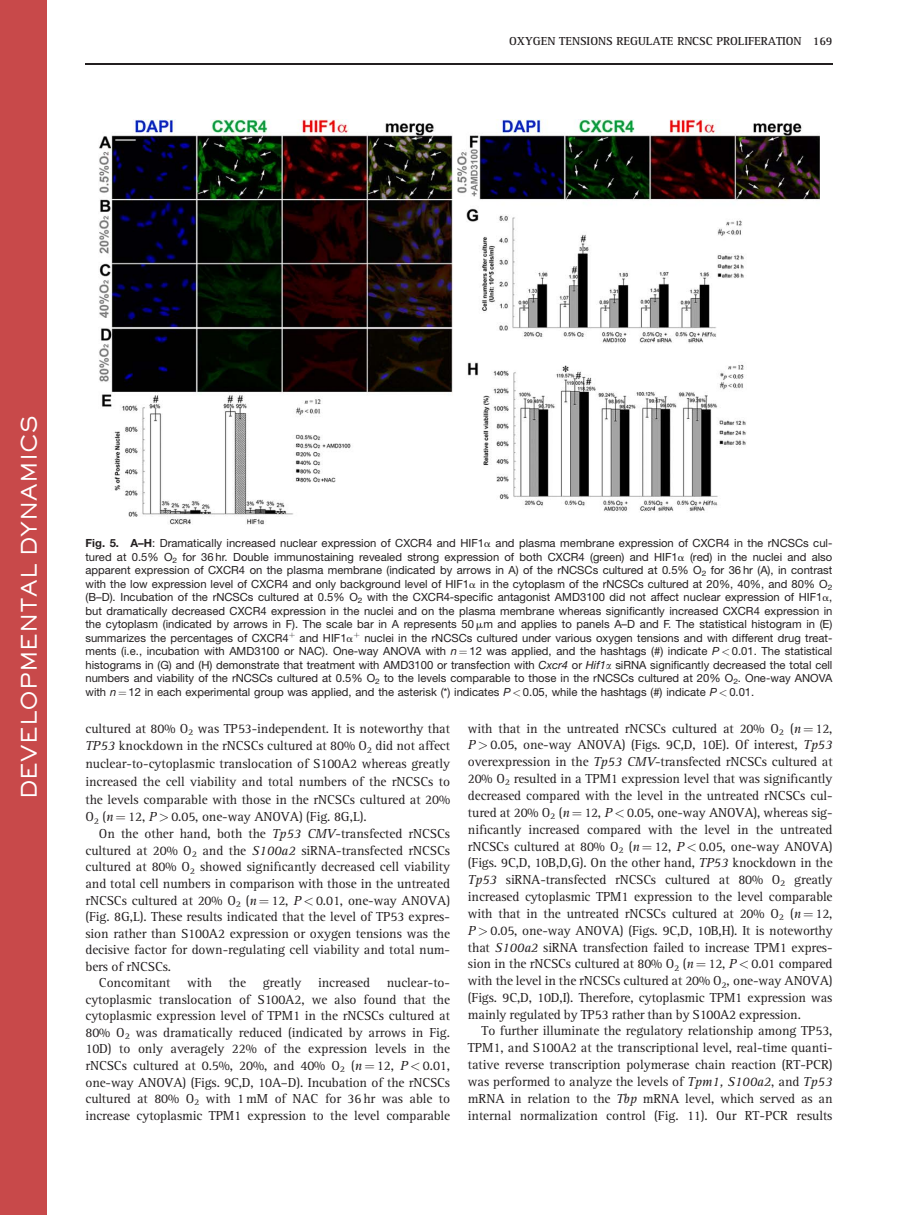
<style>
.page{position:relative;width:918px;height:1215px;background:#fff}
.page>*{position:absolute;margin:0;border:0;box-sizing:border-box;transform-origin:0 0}
.t1{font:500 21px "AT Sackers Gothic";color:#fff}
.t2{font:13.5px/16.8px "Adv O Tac 89 c 4 c 3";color:#231f20;text-align:justify}
.t3{font:12px "Adv OT25553 a 69.B";color:#231f20}
.t4{font:11.25px/13.5px "Adv Helneu R";color:#231f20;text-align:justify}
.s1{font-family:"Adv Helneu B"}
.s2{font-family:"Adv P80675"}
.s3{font-family:"Adv Helneu I"}
.s4{font-family:"Adv P4 C4 E74"}
.s5{font-family:"Adv P4 C4 E51"}
.s6{font-family:"Adv PSMP10"}
.s7{font-family:"Adv O Te 9 d 89148.I"}
</style>
<div class="page">
<div style="left:0;top:0;width:47px;height:1215px;background:#c8494a"></div>
<img style="left:99px;top:120px;width:721px;height:405px">
<hr style="left:85px;top:63px;width:748px;height:1px;background:#231f20">
<p class="t3" style="left:509px;top:36px;width:325px">OXYGEN TENSIONS REGULATE RNCSC PROLIFERATION 169</p>
<h1 class="t1" style="left:21px;top:799px;width:385px;rotate:-90deg">DEVELOPMENTAL DYNAMICS</h1>
<p class="t4" style="left:85px;top:538px;width:749px"><span class="s1">Fig. 5. A–H</span>: Dramatically increased nuclear expression of CXCR4 and HIF1<span class="s2">a</span> and plasma membrane expression of CXCR4 in the rNCSCs cul&shy;tured at 0.5% O<sub>2</sub> for 36 hr. Double immunostaining revealed strong expression of both CXCR4 (green) and HIF1<span class="s2">a</span> (red) in the nuclei and also apparent expression of CXCR4 on the plasma membrane (indicated by arrows in A) of the rNCSCs cultured at 0.5% O<sub>2</sub> for 36 hr (A), in contrast with the low expression level of CXCR4 and only background level of HIF1<span class="s2">a</span> in the cytoplasm of the rNCSCs cultured at 20%, 40%, and 80% O<sub>2 </sub>(B–D). Incubation of the rNCSCs cultured at 0.5% O<sub>2</sub> with the CXCR4-specific antagonist AMD3100 did not affect nuclear expression of HIF1<span class="s2">a</span>, but dramatically decreased CXCR4 expression in the nuclei and on the plasma membrane whereas significantly increased CXCR4 expression in the cytoplasm (indicated by arrows in F). The scale bar in A represents 50 <span class="s2">m</span>m and applies to panels A–D and F. The statistical histogram in (E) summarizes the percentages of CXCR4<sup>þ</sup> and HIF1<span class="s2">a</span><sup>þ</sup> nuclei in the rNCSCs cultured under various oxygen tensions and with different drug treat&shy;ments (i.e., incubation with AMD3100 or NAC). One-way ANOVA with <span class="s3">n</span> <span class="s4">¼</span> 12 was applied, and the hashtags (#) indicate <span class="s3">P</span> <span class="s5">&lt;</span> 0.01. The statistical histograms in (G) and (H) demonstrate that treatment with AMD3100 or transfection with <span class="s3">Cxcr4</span> or <span class="s3">Hif1</span><span class="s6">a</span> siRNA significantly decreased the total cell numbers and viability of the rNCSCs cultured at 0.5% O<sub>2</sub> to the levels comparable to those in the rNCSCs cultured at 20% O<sub>2</sub>. One-way ANOVA with <span class="s3">n</span> <span class="s4">¼</span> 12 in each experimental group was applied, and the asterisk (*) indicates <span class="s3">P</span> <span class="s5">&lt;</span> 0.05, while the hashtags (#) indicate <span class="s3">P</span> <span class="s5">&lt;</span> 0.01.</p>
<p class="t2" style="left:85px;top:720px;width:366px;line-height:17.7px">cultured at 80% O<sub>2</sub> was TP53-independent. It is noteworthy that <span class="s7">TP53</span> knockdown in the rNCSCs cultured at 80% O<sub>2</sub> did not affect nuclear-to-cytoplasmic translocation of S100A2 whereas greatly increased the cell viability and total numbers of the rNCSCs to the levels comparable with those in the rNCSCs cultured at 20% O<sub>2</sub> (<span class="s7">n</span> <span class="s4">¼</span> 12, <span class="s7">P</span> <span class="s5">&gt;</span> 0.05, one-way ANOVA) (Fig. 8G,L).</p>
<p class="t2" style="left:85px;top:827px;width:366px;text-indent:14px">On the other hand, both the <span class="s7">Tp53 CMV</span>-transfected rNCSCs cultured at 20% O<sub>2</sub> and the <span class="s7">S100a2</span> siRNA-transfected rNCSCs cultured at 80% O<sub>2</sub> showed significantly decreased cell viability and total cell numbers in comparison with those in the untreated rNCSCs cultured at 20% O<sub>2</sub> (<span class="s7">n</span> <span class="s4">¼</span> 12, <span class="s7">P</span> <span class="s5">&lt;</span> 0.01, one-way ANOVA) (Fig. 8G,L). These results indicated that the level of TP53 expres&shy;sion rather than S100A2 expression or oxygen tensions was the decisive factor for down-regulating cell viability and total num&shy;bers of rNCSCs.</p>
<p class="t2" style="left:85px;top:976px;width:366px;text-indent:14px">Concomitant with the greatly increased nuclear-to&shy;cytoplasmic translocation of S100A2, we also found that the cytoplasmic expression level of TPM1 in the rNCSCs cultured at 80% O<sub>2</sub> was dramatically reduced (indicated by arrows in Fig.<br>10D) to only averagely 22% of the expression levels in the rNCSCs cultured at 0.5%, 20%, and 40% O<sub>2</sub> (<span class="s7">n</span> <span class="s4">¼</span> 12, <span class="s7">P</span> <span class="s5">&lt;</span> 0.01, one-way ANOVA) (Figs. 9C,D, 10A–D). Incubation of the rNCSCs cultured at 80% O<sub>2</sub> with 1 mM of NAC for 36 hr was able to increase cytoplasmic TPM1 expression to the level comparable</p>
<p class="t2" style="left:468px;top:721px;width:366px">with that in the untreated rNCSCs cultured at 20% O<sub>2</sub> (<span class="s7">n</span> <span class="s4">¼</span> 12, <span class="s7">P</span> <span class="s5">&gt;</span> 0.05, one-way ANOVA) (Figs. 9C,D, 10E). Of interest, <span class="s7">Tp53 </span>overexpression in the <span class="s7">Tp53 CMV</span>-transfected rNCSCs cultured at 20% O<sub>2</sub> resulted in a TPM1 expression level that was significantly decreased compared with the level in the untreated rNCSCs cul&shy;tured at 20% O<sub>2</sub> (<span class="s7">n</span> <span class="s4">¼</span> 12, <span class="s7">P</span> <span class="s5">&lt;</span> 0.05, one-way ANOVA), whereas sig&shy;nificantly increased compared with the level in the untreated rNCSCs cultured at 80% O<sub>2</sub> (<span class="s7">n</span> <span class="s4">¼</span> 12, <span class="s7">P</span> <span class="s5">&lt;</span> 0.05, one-way ANOVA) (Figs. 9C,D, 10B,D,G). On the other hand, <span class="s7">TP53</span> knockdown in the <span class="s7">Tp53</span> siRNA-transfected rNCSCs cultured at 80% O<sub>2</sub> greatly increased cytoplasmic TPM1 expression to the level comparable with that in the untreated rNCSCs cultured at 20% O<sub>2</sub> (<span class="s7">n</span> <span class="s4">¼</span> 12, <span class="s7">P</span> <span class="s5">&gt;</span> 0.05, one-way ANOVA) (Figs. 9C,D, 10B,H). It is noteworthy that <span class="s7">S100a2</span> siRNA transfection failed to increase TPM1 expres&shy;sion in the rNCSCs cultured at 80% O<sub>2</sub> (<span class="s7">n</span> <span class="s4">¼</span> 12, <span class="s7">P</span> <span class="s5">&lt;</span> 0.01 compared with the level in the rNCSCs cultured at 20% O<sub>2</sub>, one-way ANOVA) (Figs. 9C,D, 10D,I). Therefore, cytoplasmic TPM1 expression was mainly regulated by TP53 rather than by S100A2 expression.</p>
<p class="t2" style="left:468px;top:1024px;width:366px;text-indent:14px">To further illuminate the regulatory relationship among TP53, TPM1, and S100A2 at the transcriptional level, real-time quanti&shy;tative reverse transcription polymerase chain reaction (RT-PCR) was performed to analyze the levels of <span class="s7">Tpm1, S100a2</span>, and <span class="s7">Tp53 </span>mRNA in relation to the <span class="s7">Tbp</span> mRNA level, which served as an internal normalization control (Fig. 11). Our RT-PCR results</p>
</div>
